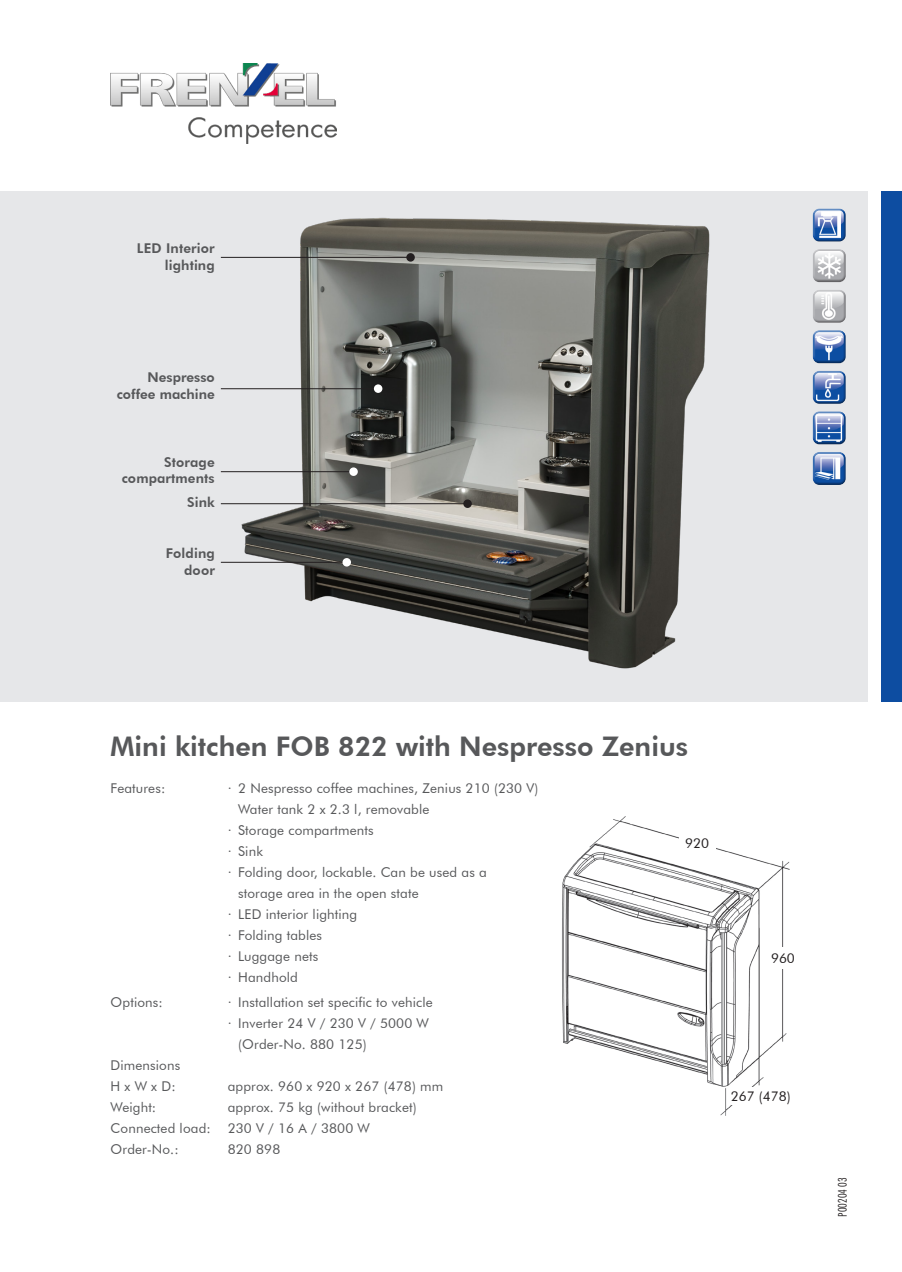
<style>
.page{position:relative;width:902px;height:1272px;background:#fff}
.page>*{position:absolute;margin:0;border:0;box-sizing:border-box;transform-origin:0 0}
.Subline{font:800 27px "Futura BT";color:#57585a}
.Fließtext_Frenzel{font:13.5px/21px "Futura BT";letter-spacing:.01em;color:#57585a}
.Fließtext_Frenzel-2{font:800 13.5px/16.5px "Futura BT";letter-spacing:.01em;color:#57585a;text-align:right}
.Subline-2{font:13.5px "Futura BT";color:#231f20}
.Subline-3{font:300 condensed 12px "Futura BT";color:#231f20}
</style>
<div class="page">
<div style="left:0;top:191px;width:867px;height:511px;background:#e6e7e9"></div>
<div style="left:880px;top:191px;width:21px;height:511px;background:#0d4da1"></div>
<img style="left:111px;top:64px;width:226px;height:80px">
<img style="left:220px;top:217px;width:490px;height:452px">
<img style="left:562px;top:816px;width:228px;height:300px">
<div style="left:679px;top:834px;width:36px;height:17px;background:#fff"></div>
<div style="left:764px;top:947px;width:37px;height:21px;background:#fff"></div>
<div style="left:731px;top:1087px;width:103px;height:17px;background:#fff"></div>
<div style="left:810px;top:207px;width:36px;height:33px;background:#fff;opacity:.57"></div>
<div style="left:810px;top:210px;width:36px;height:33px;background:#231f20;opacity:.48"></div>
<img style="left:817px;top:209px;width:23px;height:32px">
<div style="left:810px;top:251px;width:36px;height:33px;background:#231f20;opacity:.48"></div>
<img style="left:813px;top:249px;width:32px;height:33px">
<div style="left:810px;top:410px;width:36px;height:32px;background:#fff;opacity:.57"></div>
<div style="left:810px;top:413px;width:36px;height:33px;background:#231f20;opacity:.48"></div>
<div style="left:810px;top:288px;width:36px;height:33px;background:#fff;opacity:.57"></div>
<div style="left:810px;top:291px;width:36px;height:33px;background:#231f20;opacity:.48"></div>
<img style="left:813px;top:291px;width:31px;height:30px">
<div style="left:810px;top:451px;width:36px;height:32px;background:#fff;opacity:.57"></div>
<div style="left:810px;top:453px;width:36px;height:34px;background:#231f20;opacity:.48"></div>
<img style="left:813px;top:453px;width:31px;height:30px">
<div style="left:810px;top:369px;width:36px;height:33px;background:#fff;opacity:.57"></div>
<div style="left:810px;top:372px;width:36px;height:33px;background:#231f20;opacity:.48"></div>
<img style="left:813px;top:372px;width:31px;height:30px">
<div style="left:810px;top:329px;width:36px;height:32px;background:#fff;opacity:.57"></div>
<div style="left:810px;top:332px;width:36px;height:33px;background:#231f20;opacity:.48"></div>
<hr style="left:221px;top:471px;width:132px;height:1px;background:#231f20">
<hr style="left:221px;top:257px;width:189px;height:1px;background:#231f20">
<hr style="left:221px;top:562px;width:126px;height:1px;background:#231f20">
<hr style="left:221px;top:503px;width:248px;height:1px;background:#231f20">
<div style="left:342px;top:558px;width:9px;height:8px;background:#fff;border-radius:50%"></div>
<div style="left:349px;top:467px;width:9px;height:9px;background:#fff;border-radius:50%"></div>
<div style="left:406px;top:253px;width:9px;height:8px;background:#231f20;border-radius:50%"></div>
<div style="left:463px;top:499px;width:9px;height:9px;background:#231f20;border-radius:50%"></div>
<hr style="left:221px;top:388px;width:157px;height:1px;background:#231f20">
<div style="left:374px;top:384px;width:8px;height:9px;background:#fff;border-radius:50%"></div>
<p class="Fließtext_Frenzel-2" style="left:137px;top:240px;width:79px">LED Interior lighting</p>
<p class="Fließtext_Frenzel-2" style="left:147px;top:369px;width:69px">Nespresso</p>
<p class="Fließtext_Frenzel-2" style="left:117px;top:385px;width:99px">coffee machine</p>
<p class="Fließtext_Frenzel-2" style="left:122px;top:454px;width:95px">Storage compartments</p>
<p class="Fließtext_Frenzel-2" style="left:187px;top:494px;width:29px">Sink</p>
<p class="Fließtext_Frenzel-2" style="left:166px;top:545px;width:50px">Folding door</p>
<p class="Subline" style="left:111px;top:730px;width:579px">Mini kitchen FOB 822 with Nespresso Zenius</p>
<p class="Fließtext_Frenzel" style="left:111px;top:777px;width:56px">Features:</p>
<p class="Fließtext_Frenzel" style="left:228px;top:777px;width:312px">· 2 Nespresso coffee machines, Zenius 210 (230 V)</p>
<p class="Fließtext_Frenzel" style="left:238px;top:798px;width:193px">Water tank 2 x 2.3 l, removable</p>
<p class="Fließtext_Frenzel" style="left:228px;top:819px;width:147px">· Storage compartments</p>
<p class="Fließtext_Frenzel" style="left:228px;top:840px;width:37px">· Sink</p>
<p class="Fließtext_Frenzel" style="left:238px;top:861px;width:250px;text-indent:-11px">· Folding door, lockable. Can be used as a storage area in the open state</p>
<p class="Fließtext_Frenzel" style="left:228px;top:903px;width:131px">· LED interior lighting</p>
<p class="Fließtext_Frenzel" style="left:228px;top:924px;width:96px">· Folding tables</p>
<p class="Fließtext_Frenzel" style="left:228px;top:945px;width:92px">· Luggage nets</p>
<p class="Fließtext_Frenzel" style="left:228px;top:966px;width:72px">· Handhold</p>
<p class="Fließtext_Frenzel" style="left:111px;top:991px;width:54px">Options:</p>
<p class="Fließtext_Frenzel" style="left:228px;top:991px;width:206px">· Installation set specific to vehicle</p>
<p class="Fließtext_Frenzel" style="left:228px;top:1012px;width:203px">· Inverter 24 V / 230 V / 5000 W</p>
<p class="Fließtext_Frenzel" style="left:238px;top:1033px;width:130px">(Order-No. 880 125)</p>
<p class="Fließtext_Frenzel" style="left:111px;top:1054px;width:71px">Dimensions</p>
<p class="Fließtext_Frenzel" style="left:111px;top:1075px;width:67px">H x W x D:</p>
<p class="Fließtext_Frenzel" style="left:228px;top:1075px;width:217px">approx. 960 x 920 x 267 (478) mm</p>
<p class="Fließtext_Frenzel" style="left:111px;top:1096px;width:47px">Weight:</p>
<p class="Fließtext_Frenzel" style="left:228px;top:1096px;width:190px">approx. 75 kg (without bracket)</p>
<p class="Fließtext_Frenzel" style="left:111px;top:1117px;width:261px">Connected load: 230 V / 16 A / 3800 W</p>
<p class="Fließtext_Frenzel" style="left:111px;top:1138px;width:69px">Order-No.:</p>
<p class="Fließtext_Frenzel" style="left:228px;top:1138px;width:54px">820 898</p>
<p class="Subline-2" style="left:685px;top:835px;width:25px">920</p>
<p class="Subline-2" style="left:771px;top:950px;width:25px">960</p>
<p class="Subline-2" style="left:731px;top:1088px;width:61px">267 (478)</p>
<p class="Subline-3" style="left:835px;top:1216px;width:41px;rotate:-90deg">P00204 03</p>
</div>
